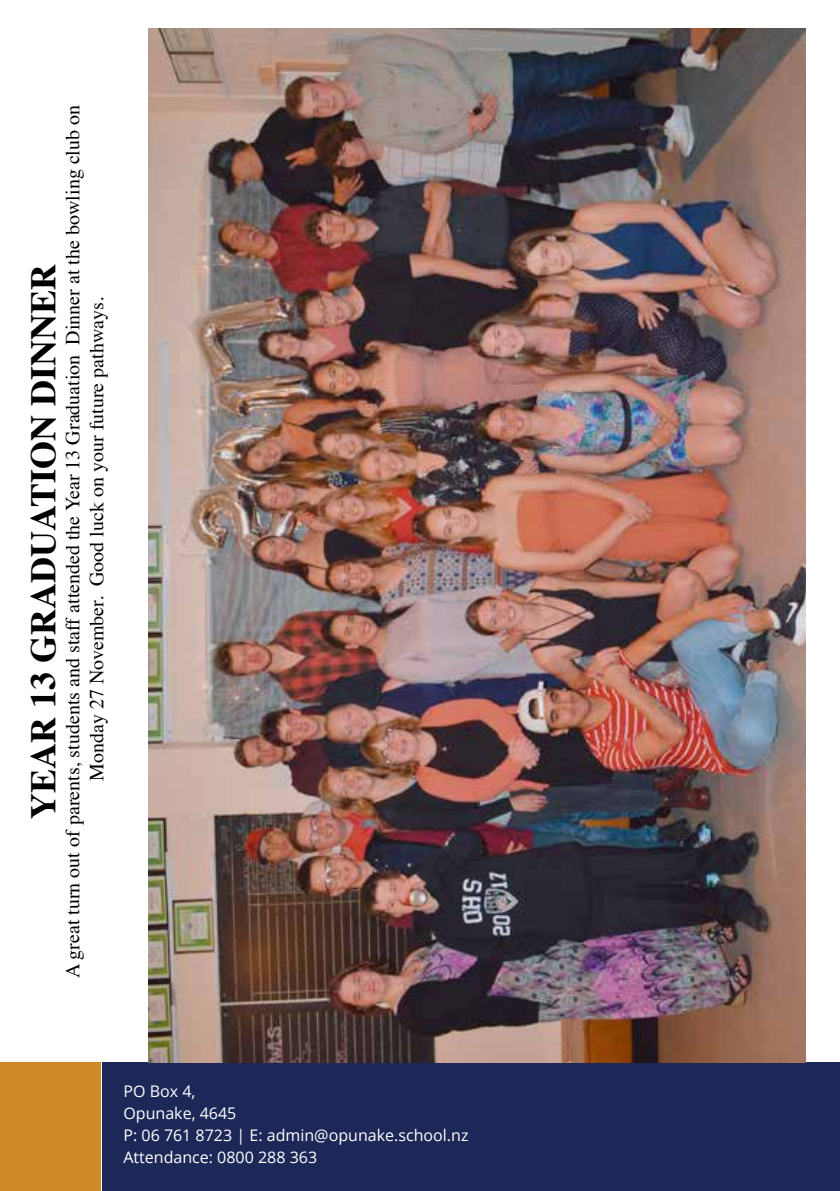
<style>
.page{position:relative;width:840px;height:1191px;background:#fff}
.page>*{position:absolute;margin:0;border:0;box-sizing:border-box;transform-origin:0 0}
.t1{font:700 36px "Times";color:#000}
.t2{font:20px/24px "Times";color:#000;text-align:center}
.t3{font:16px/22px "Open Sans";color:#fff}
</style>
<div class="page">
<div style="left:103px;top:1062px;width:736px;height:129px;background:#1d2758"></div>
<div style="left:0;top:1062px;width:100px;height:129px;background:#cf8a29"></div>
<img style="left:148px;top:28px;width:657px;height:1034px">
<h1 class="t1" style="left:9px;top:819px;width:556px;rotate:-90deg">YEAR 13 GRADUATION DINNER</h1>
<p class="t2" style="left:59px;top:978px;width:874px;rotate:-90deg">A great turn out of parents, students and staff attended the Year 13 Graduation Dinner at the bowling club on<br>Monday 27 November. Good luck on your future pathways.</p>
<p class="t3" style="left:123px;top:1079px;width:346px">PO Box 4,<br>Opunake, 4645<br>P: 06 761 8723 | E: admin@opunake.school.nz<br>Attendance: 0800 288 363</p>
</div>
